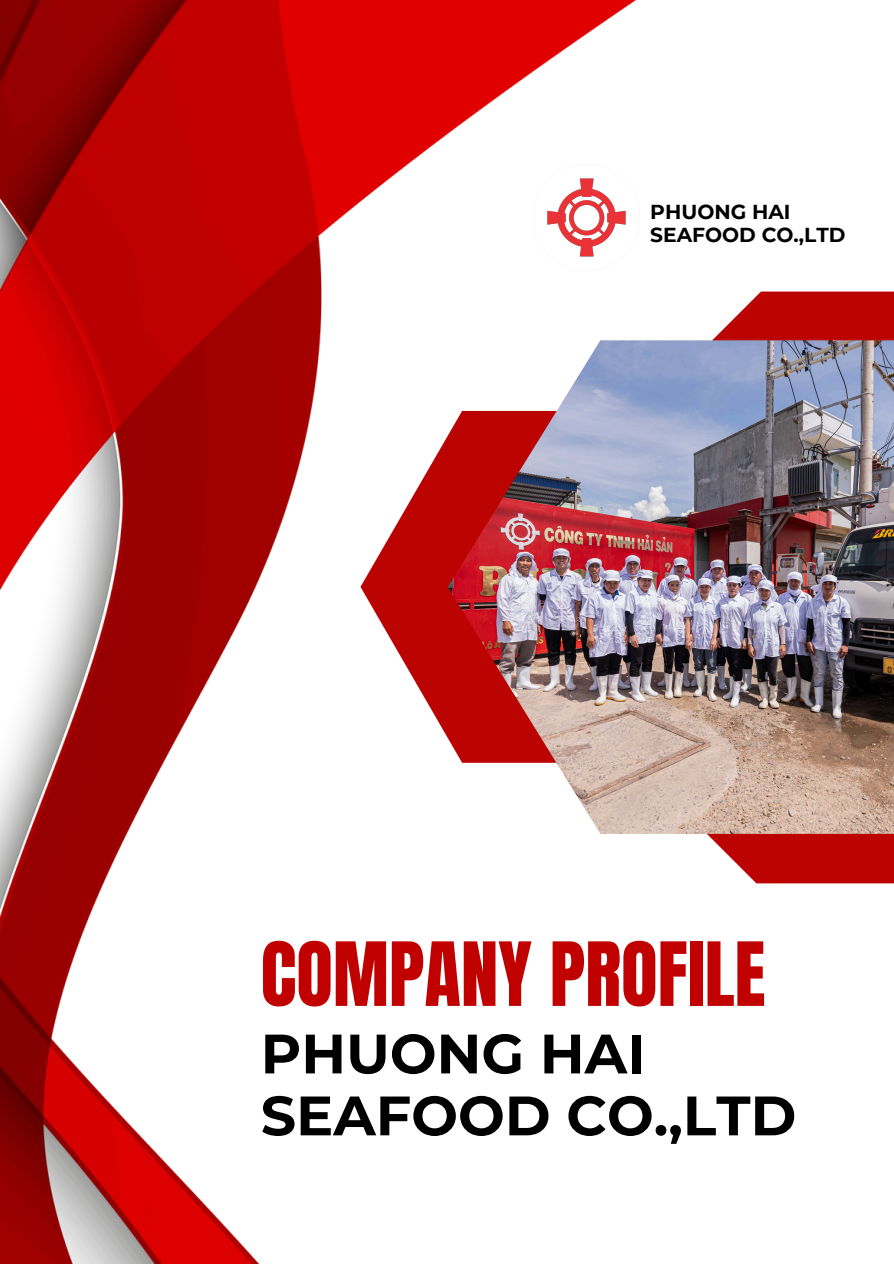
<style>
.page{position:relative;width:894px;height:1264px;background:#fff}
.page>*{position:absolute;margin:0;border:0;box-sizing:border-box;transform-origin:0 0}
.t1{font:75.15px "Anton";color:#c10000}
.t2{font:700 55.35px/61.8px "Montserrat";color:#000}
.t3{font:700 20.25px/22.6px "Montserrat";color:#000}
</style>
<div class="page">
<img style="left:0;top:0;width:893px;height:1263px">
<img style="left:533px;top:165px;width:106px;height:105px">
<svg style="left:656px;top:291px;width:237px;height:49px;fill:#bb0302"></svg>
<svg style="left:640px;top:833px;width:253px;height:50px;fill:#bb0302"></svg>
<svg style="left:360px;top:411px;width:87px;height:351px"></svg>
<img style="left:447px;top:340px;width:446px;height:493px">
<p class="t3" style="left:650px;top:200px;width:197px">PHUONG HAI<br>SEAFOOD CO.,LTD</p>
<p class="t1" style="left:260px;top:920px;width:506px">COMPANY PROFILE</p>
<p class="t2" style="left:260px;top:1022px;width:537px">PHUONG HAI<br>SEAFOOD CO.,LTD</p>
</div>
